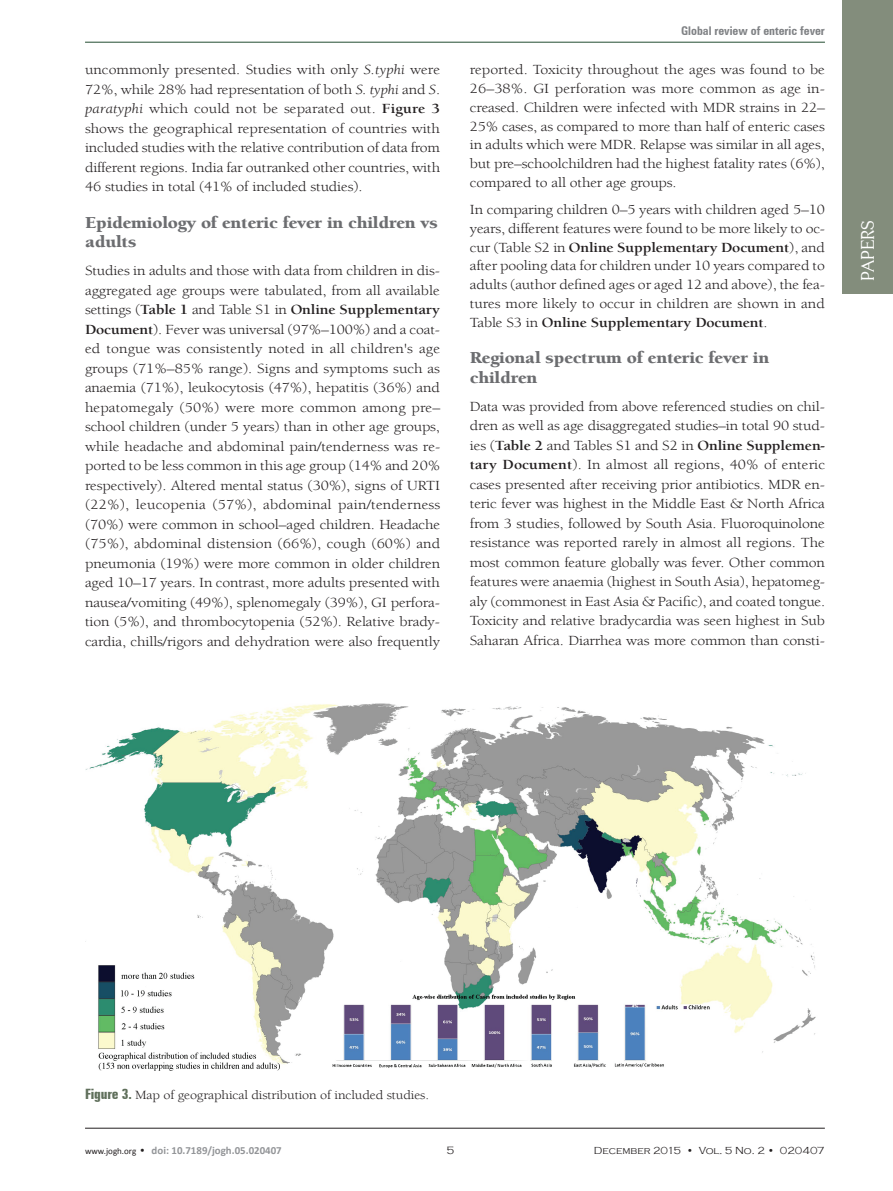
<style>
.page{position:relative;width:893px;height:1191px;background:#fff}
.page>*{position:absolute;margin:0;border:0;box-sizing:border-box;transform-origin:0 0}
.t1{font:18px "Centabel";color:#fff}
.t2{font:900 17.1px/19.5px "Berkeley Std";letter-spacing:-.01em;color:#6c6d70;scale:1.11 1}
.t3{font:14.25px/19.5px "Berkeley Std";letter-spacing:-.01em;color:#231f20;text-align:justify;scale:1.11 1}
.t4{font:12.9px "Berkeley Std";letter-spacing:-.01em;color:#231f20;scale:1.11 1}
.t5{font:700 condensed 12px "Zurich BT";color:#808285}
.t6{font:700 10.95px "Calibri";color:#939598}
.t7{font:300 10.95px "Copperplate Gothic";color:#231f20}
.t8{font:300 10.5px "Copperplate Gothic";color:#231f20}
.s1{font-style:italic}
.s2{font-weight:700}
.s3{font-family:"Zurich BT";font-weight:700;font-stretch:extra-condensed;font-size:14.25px;color:#5f6f5b}
.s4{font-weight:400;font-size:9px;color:#231f20}
.s5{font-family:"Copperplate Gothic";font-weight:300;color:#231f20}
</style>
<div class="page">
<hr style="left:85px;top:1128px;width:740px;height:1px;background:#231f20">
<div style="left:842px;top:0;width:51px;height:293px;background:#838d7c"></div>
<hr style="left:85px;top:42px;width:740px;height:1px;background:#244d32">
<img style="left:85px;top:703px;width:731px;height:367px">
<p class="t3" style="left:85px;top:60px;width:321px">uncommonly presented. Studies with only <span class="s1">S.typhi</span> were 72%, while 28% had representation of both <span class="s1">S. typhi</span> and <span class="s1">S</span>. <span class="s1">paratyphi</span> which could not be separated out. <span class="s2">Figure 3 </span>shows the geographical representation of countries with included studies with the relative contribution of data from different regions. India far outranked other countries, with 46 studies in total (41% of included studies).</p>
<p class="t2" style="left:85px;top:213px;width:319px">Epidemiology of enteric fever in children vs adults</p>
<p class="t3" style="left:85px;top:261px;width:322px">Studies in adults and those with data from children in dis&shy;aggregated age groups were tabulated, from all available settings (<span class="s2">Table 1</span> and Table S1 in <span class="s2">Online Supplementary Document</span>). Fever was universal (97%–100%) and a coat&shy;ed tongue was consistently noted in all children's age groups (71%–85% range). Signs and symptoms such as anaemia (71%), leukocytosis (47%), hepatitis (36%) and hepatomegaly (50%) were more common among pre– school children (under 5 years) than in other age groups, while headache and abdominal pain/tenderness was re&shy;ported to be less common in this age group (14% and 20% respectively). Altered mental status (30%), signs of URTI (22%), leucopenia (57%), abdominal pain/tenderness (70%) were common in school–aged children. Headache (75%), abdominal distension (66%), cough (60%) and pneumonia (19%) were more common in older children aged 10–17 years. In contrast, more adults presented with nausea/vomiting (49%), splenomegaly (39%), GI perfora&shy;tion (5%), and thrombocytopenia (52%). Relative brady&shy;cardia, chills/rigors and dehydration were also frequently</p>
<p class="t5" style="left:681px;top:23px;width:145px">Global review of enteric fever</p>
<p class="t3" style="left:470px;top:61px;width:321px;line-height:18.8px">reported. Toxicity throughout the ages was found to be 26–38%. GI perforation was more common as age in&shy;creased. Children were infected with MDR strains in 22– 25% cases, as compared to more than half of enteric cases in adults which were MDR. Relapse was similar in all ages, but pre–schoolchildren had the highest fatality rates (6%), compared to all other age groups.</p>
<p class="t3" style="left:470px;top:200px;width:321px;line-height:18.8px">In comparing children 0–5 years with children aged 5–10 years, different features were found to be more likely to oc&shy;cur (Table S2 in <span class="s2">Online Supplementary Document</span>), and after pooling data for children under 10 years compared to adults (author defined ages or aged 12 and above), the fea&shy;tures more likely to occur in children are shown in and Table S3 in <span class="s2">Online Supplementary Document</span>.</p>
<p class="t2" style="left:470px;top:348px;width:271px">Regional spectrum of enteric fever in children</p>
<p class="t3" style="left:470px;top:397px;width:322px">Data was provided from above referenced studies on chil&shy;dren as well as age disaggregated studies–in total 90 stud&shy;ies (<span class="s2">Table 2</span> and Tables S1 and S2 in <span class="s2">Online Supplemen&shy;tary Document</span>). In almost all regions, 40% of enteric cases presented after receiving prior antibiotics. MDR en&shy;teric fever was highest in the Middle East &amp; North Africa from 3 studies, followed by South Asia. Fluoroquinolone resistance was reported rarely in almost all regions. The most common feature globally was fever. Other common features were anaemia (highest in South Asia), hepatomeg&shy;aly (commonest in East Asia &amp; Pacific), and coated tongue.<br>Toxicity and relative bradycardia was seen highest in Sub Saharan Africa. Diarrhea was more common than consti-</p>
<p class="t1" style="left:860px;top:281px;width:103px;rotate:-90deg">VIEWPOINTS</p>
<p class="t1" style="left:857px;top:281px;width:63px;rotate:-90deg">PAPERS</p>
<p class="t4" style="left:85px;top:1088px;width:311px"><span class="s3">Figure 3.</span> Map of geographical distribution of included studies.</p>
<p class="t6" style="left:85px;top:1143px;width:198px"><span class="s4">www.jogh.org</span> <span class="s5">•</span> doi: 10.7189/jogh.05.020407</p>
<p class="t7" style="left:447px;top:1144px;width:9px">5</p>
<p class="t8" style="left:594px;top:1144px;width:232px">December 2015 • Vol. 5 No. 2 • 020407</p>
</div>
